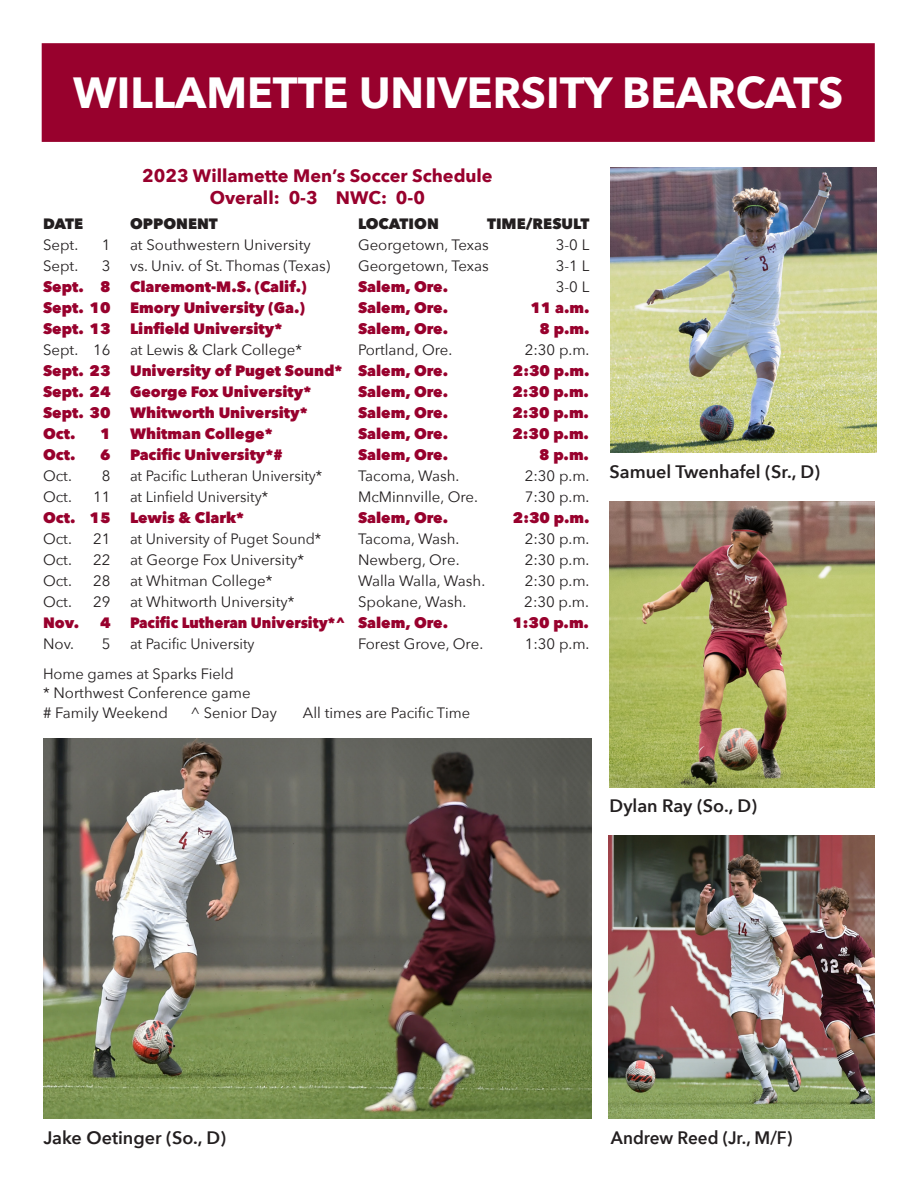
<style>
.page{position:relative;width:918px;height:1188px;background:#fff}
.page>*{position:absolute;margin:0;border:0;box-sizing:border-box;transform-origin:0 0}
.t1{font:700 43.5px "Avenir Next";color:#fff}
.t2{font:600 18px "Avenir Next";color:#231f20}
.t3{font:700 18px/21.6px "Avenir Next";color:#98012d;text-align:center}
.t4{font:600 18px "Avenir Next";color:#231f20;scale:.95 1}
.t5{font:15px "Avenir Next";color:#231f20}
.t6{font:800 15px "Avenir Next";color:#98012d}
.t7{font:15px "Avenir Next";color:#231f20;scale:.96 1}
.t8{font:800 15px "Avenir Next";color:#98012d;scale:.95 1}
.t9{font:800 15px "Avenir Next";color:#231f20}
</style>
<div class="page">
<div style="left:42px;top:43px;width:833px;height:99px;background:#98012d;border:2px solid #98012d"></div>
<img style="left:43px;top:738px;width:549px;height:381px">
<img style="left:610px;top:167px;width:266px;height:285px">
<img style="left:610px;top:501px;width:265px;height:287px">
<img style="left:609px;top:835px;width:265px;height:284px">
<p class="t1" style="left:73px;top:55px;width:772px">WILLAMETTE UNIVERSITY BEARCATS</p>
<p class="t3" style="left:142px;top:165px;width:352px">2023 Willamette Men’s Soccer Schedule<br>Overall: 0-3 NWC: 0-0</p>
<p class="t9" style="left:43px;top:214px;width:42px">DATE</p>
<p class="t9" style="left:130px;top:214px;width:89px">OPPONENT</p>
<p class="t9" style="left:358px;top:214px;width:82px">LOCATION</p>
<p class="t9" style="left:487px;top:214px;width:104px">TIME/RESULT</p>
<p class="t5" style="left:43px;top:232px;width:37px">Sept.</p>
<p class="t5" style="left:102px;top:232px;width:10px">1</p>
<p class="t5" style="left:130px;top:232px;width:182px">at Southwestern University</p>
<p class="t5" style="left:358px;top:232px;width:132px">Georgetown, Texas</p>
<p class="t5" style="left:556px;top:232px;width:35px">3-0 L</p>
<p class="t5" style="left:43px;top:253px;width:37px">Sept.</p>
<p class="t5" style="left:102px;top:253px;width:10px">3</p>
<p class="t5" style="left:130px;top:253px;width:202px">vs. Univ. of St. Thomas (Texas)</p>
<p class="t5" style="left:358px;top:253px;width:132px">Georgetown, Texas</p>
<p class="t5" style="left:556px;top:253px;width:35px">3-1 L</p>
<p class="t6" style="left:43px;top:277px;width:69px">Sept. 8</p>
<p class="t6" style="left:130px;top:277px;width:178px">Claremont-M.S. (Calif.)</p>
<p class="t6" style="left:358px;top:277px;width:92px">Salem, Ore.</p>
<p class="t5" style="left:556px;top:274px;width:35px">3-0 L</p>
<p class="t6" style="left:43px;top:298px;width:69px">Sept. 10</p>
<p class="t6" style="left:130px;top:298px;width:176px">Emory University (Ga.)</p>
<p class="t6" style="left:358px;top:298px;width:92px">Salem, Ore.</p>
<p class="t6" style="left:530px;top:298px;width:61px">11 a.m.</p>
<p class="t6" style="left:43px;top:319px;width:69px">Sept. 13</p>
<p class="t6" style="left:130px;top:319px;width:154px">Linfield University*</p>
<p class="t6" style="left:358px;top:319px;width:92px">Salem, Ore.</p>
<p class="t6" style="left:540px;top:319px;width:51px">8 p.m.</p>
<p class="t5" style="left:43px;top:337px;width:69px">Sept. 16</p>
<p class="t5" style="left:130px;top:337px;width:174px">at Lewis &amp; Clark College*</p>
<p class="t5" style="left:358px;top:337px;width:96px">Portland, Ore.</p>
<p class="t5" style="left:525px;top:337px;width:66px">2:30 p.m.</p>
<p class="t6" style="left:43px;top:361px;width:69px">Sept. 23</p>
<p class="t6" style="left:130px;top:361px;width:320px">University of Puget Sound* Salem, Ore.</p>
<p class="t6" style="left:513px;top:361px;width:78px">2:30 p.m.</p>
<p class="t6" style="left:43px;top:382px;width:69px">Sept. 24</p>
<p class="t6" style="left:130px;top:382px;width:183px">George Fox University*</p>
<p class="t6" style="left:358px;top:382px;width:92px">Salem, Ore.</p>
<p class="t6" style="left:512px;top:382px;width:78px">2:30 p.m.</p>
<p class="t6" style="left:43px;top:403px;width:69px">Sept. 30</p>
<p class="t6" style="left:130px;top:403px;width:179px">Whitworth University*</p>
<p class="t6" style="left:358px;top:403px;width:92px">Salem, Ore.</p>
<p class="t6" style="left:512px;top:403px;width:78px">2:30 p.m.</p>
<p class="t6" style="left:43px;top:424px;width:34px">Oct.</p>
<p class="t6" style="left:100px;top:424px;width:12px">1</p>
<p class="t6" style="left:130px;top:424px;width:144px">Whitman College*</p>
<p class="t6" style="left:358px;top:424px;width:92px">Salem, Ore.</p>
<p class="t6" style="left:512px;top:424px;width:78px">2:30 p.m.</p>
<p class="t6" style="left:43px;top:445px;width:34px">Oct.</p>
<p class="t6" style="left:100px;top:445px;width:12px">6</p>
<p class="t6" style="left:130px;top:445px;width:154px">Pacific University*#</p>
<p class="t6" style="left:358px;top:445px;width:92px">Salem, Ore.</p>
<p class="t6" style="left:539px;top:445px;width:51px">8 p.m.</p>
<p class="t5" style="left:43px;top:463px;width:30px">Oct.</p>
<p class="t5" style="left:102px;top:463px;width:10px">8</p>
<p class="t7" style="left:130px;top:463px;width:202px">at Pacific Lutheran University*</p>
<p class="t5" style="left:358px;top:463px;width:103px">Tacoma, Wash.</p>
<p class="t5" style="left:525px;top:463px;width:66px">2:30 p.m.</p>
<p class="t5" style="left:43px;top:484px;width:30px">Oct.</p>
<p class="t5" style="left:93px;top:484px;width:19px">11</p>
<p class="t7" style="left:130px;top:484px;width:145px">at Linfield University*</p>
<p class="t5" style="left:358px;top:484px;width:122px">McMinnville, Ore.</p>
<p class="t5" style="left:525px;top:484px;width:66px">7:30 p.m.</p>
<p class="t6" style="left:43px;top:508px;width:69px">Oct. 15</p>
<p class="t6" style="left:130px;top:508px;width:115px">Lewis &amp; Clark*</p>
<p class="t6" style="left:358px;top:508px;width:92px">Salem, Ore.</p>
<p class="t6" style="left:513px;top:508px;width:78px">2:30 p.m.</p>
<p class="t5" style="left:43px;top:526px;width:30px">Oct.</p>
<p class="t5" style="left:93px;top:526px;width:19px">21</p>
<p class="t7" style="left:130px;top:526px;width:201px">at University of Puget Sound*</p>
<p class="t5" style="left:358px;top:526px;width:103px">Tacoma, Wash.</p>
<p class="t5" style="left:525px;top:526px;width:66px">2:30 p.m.</p>
<p class="t5" style="left:43px;top:547px;width:30px">Oct.</p>
<p class="t5" style="left:93px;top:547px;width:19px">22</p>
<p class="t5" style="left:130px;top:547px;width:176px">at George Fox University*</p>
<p class="t5" style="left:358px;top:547px;width:103px">Newberg, Ore.</p>
<p class="t5" style="left:525px;top:547px;width:66px">2:30 p.m.</p>
<p class="t5" style="left:43px;top:568px;width:30px">Oct.</p>
<p class="t5" style="left:93px;top:568px;width:19px">28</p>
<p class="t5" style="left:130px;top:568px;width:144px">at Whitman College*</p>
<p class="t5" style="left:358px;top:568px;width:129px">Walla Walla, Wash.</p>
<p class="t5" style="left:525px;top:568px;width:66px">2:30 p.m.</p>
<p class="t5" style="left:43px;top:589px;width:30px">Oct.</p>
<p class="t5" style="left:93px;top:589px;width:19px">29</p>
<p class="t5" style="left:130px;top:589px;width:166px">at Whitworth University*</p>
<p class="t5" style="left:358px;top:589px;width:110px">Spokane, Wash.</p>
<p class="t5" style="left:524px;top:589px;width:66px">2:30 p.m.</p>
<p class="t6" style="left:43px;top:613px;width:38px">Nov.</p>
<p class="t6" style="left:100px;top:613px;width:12px">4</p>
<p class="t8" style="left:130px;top:613px;width:336px">Pacific Lutheran University*^ Salem, Ore.</p>
<p class="t6" style="left:512px;top:613px;width:78px">1:30 p.m.</p>
<p class="t5" style="left:43px;top:631px;width:33px">Nov.</p>
<p class="t5" style="left:102px;top:631px;width:10px">5</p>
<p class="t7" style="left:130px;top:631px;width:131px">at Pacific University</p>
<p class="t5" style="left:358px;top:631px;width:127px">Forest Grove, Ore.</p>
<p class="t5" style="left:525px;top:631px;width:66px">1:30 p.m.</p>
<p class="t5" style="left:43px;top:661px;width:192px">Home games at Sparks Field</p>
<p class="t5" style="left:43px;top:680px;width:209px">* Northwest Conference game</p>
<p class="t5" style="left:43px;top:700px;width:126px"># Family Weekend</p>
<p class="t5" style="left:190px;top:700px;width:88px">^ Senior Day</p>
<p class="t5" style="left:303px;top:700px;width:169px">All times are Pacific Time</p>
<p class="t2" style="left:610px;top:457px;width:212px">Samuel Twenhafel (Sr., D)</p>
<p class="t2" style="left:610px;top:790px;width:149px">Dylan Ray (So., D)</p>
<p class="t2" style="left:43px;top:1122px;width:184px">Jake Oetinger (So., D)</p>
<p class="t4" style="left:611px;top:1122px;width:192px">Andrew Reed (Jr., M/F)</p>
</div>
